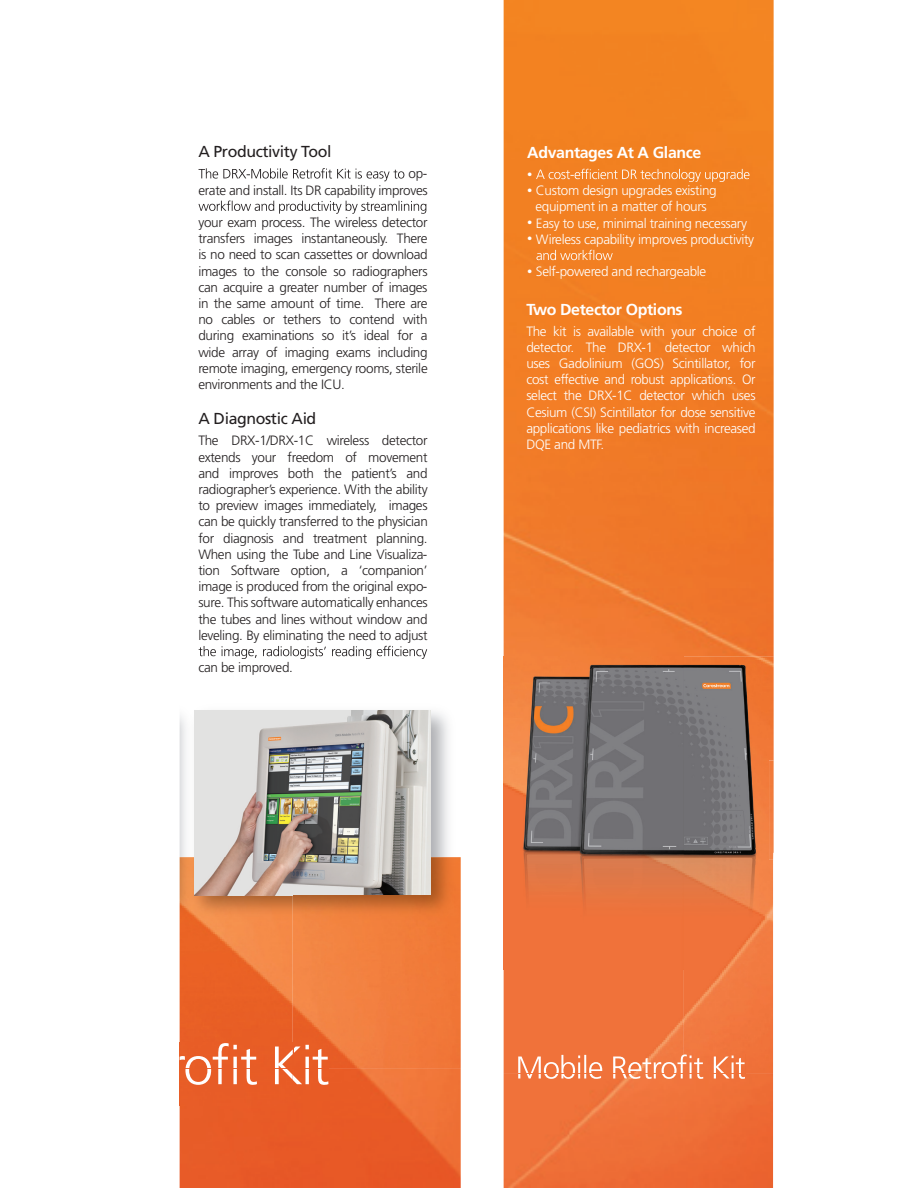
<style>
.page{position:relative;width:918px;height:1188px;background:#fff}
.page>*{position:absolute;margin:0;border:0;box-sizing:border-box;transform-origin:0 0}
.t1{font:700 15.9px "Frutiger LT Std";letter-spacing:-.025em;color:#fff}
.t2{font:15.9px "Frutiger LT Std";letter-spacing:-.025em;color:#231f20}
.t3{font:300 13.5px/16.2px "Frutiger LT Std";letter-spacing:-.025em;color:#231f20;text-align:justify}
.t4{font:300 13.5px/16.2px "Frutiger LT Std";letter-spacing:-.025em;color:#fff;text-align:justify}
.t5{font:300 10.5px "Frutiger LT Std";color:#fff}
.s1{font-size:10.5px}
</style>
<div class="page">
<img style="left:504px;top:0;width:270px;height:1188px">
<svg style="left:536px;top:169px;width:214px;height:13px;background:#f39648"></svg>
<svg style="left:536px;top:250px;width:77px;height:10px"></svg>
<svg style="left:518px;top:1073px;width:227px;height:6px"></svg>
<img style="left:503px;top:656px;width:271px;height:417px">
<img style="left:769px;top:760px;width:5px;height:100px">
<img style="left:518px;top:1054px;width:227px;height:19px">
<img style="left:180px;top:1068px;width:281px;height:120px">
<svg style="left:199px;top:168px;width:205px;height:13px"></svg>
<svg style="left:198px;top:201px;width:228px;height:13px"></svg>
<svg style="left:293px;top:1068px;width:35px;height:17px"></svg>
<img style="left:293px;top:645px;width:155px;height:212px">
<img style="left:293px;top:857px;width:168px;height:211px">
<img style="left:293px;top:1043px;width:35px;height:2px">
<img style="left:293px;top:1045px;width:35px;height:23px">
<img style="left:293px;top:711px;width:138px;height:184px">
<div style="left:180px;top:1068px;width:113px;height:38px;background:#e85c27"></div>
<img style="left:185px;top:1068px;width:108px;height:17px">
<img style="left:179px;top:649px;width:114px;height:419px">
<svg style="left:199px;top:646px;width:228px;height:13px"></svg>
<p class="t2" style="left:198px;top:143px;width:135px">A Productivity Tool</p>
<p class="t3" style="left:198px;top:166px;width:231px;text-align:right">op-<br>erate and install. Its DR capability improves</p>
<p class="t3" style="left:198px;top:214px;width:231px">your exam process. The wireless detector transfers images instantaneously. There is no need to scan cassettes or download images to the console so radiographers can acquire a greater number of images in the same amount of time. There are no cables or tethers to contend with during examinations so it’s ideal for a wide array of imaging exams including remote imaging, emergency rooms, sterile environments and the ICU.</p>
<p class="t2" style="left:198px;top:410px;width:119px">A Diagnostic Aid</p>
<p class="t3" style="left:198px;top:433px;width:231px">The DRX-1/DRX-1C wireless detector extends your freedom of movement and improves both the patient’s and radiographer’s experience. With the ability to preview images immediately, images can be quickly transferred to the physician for diagnosis and treatment planning.<br>When using the Tube and Line Visualiza&shy;tion Software option, a ‘companion’ image is produced from the original expo&shy;sure. This software automatically enhances the tubes and lines without window and leveling. By eliminating the need to adjust</p>
<p class="t3" style="left:198px;top:660px;width:96px">can be improved.</p>
<p class="t1" style="left:527px;top:143px;width:175px">Advantages At A Glance</p>
<p class="t5" style="left:527px;top:168px;width:7px">•</p>
<p class="t4" style="left:527px;top:183px;width:191px;text-align:center"><span class="s1">•</span> Custom design upgrades existing equipment in a matter of hours</p>
<p class="t4" style="left:527px;top:215px;width:221px"><span class="s1">•</span> Easy to use, minimal training necessary</p>
<p class="t4" style="left:527px;top:231px;width:228px"><span class="s1">•</span> Wireless capability improves productivity</p>
<p class="t4" style="left:527px;top:264px;width:180px"><span class="s1">•</span> Self-powered and rechargeable</p>
<p class="t1" style="left:526px;top:300px;width:158px">Two Detector Options</p>
<p class="t4" style="left:526px;top:323px;width:231px">The kit is available with your choice of detector. The DRX-1 detector which uses Gadolinium (GOS) Scintillator, for cost effective and robust applications. Or select the DRX-1C detector which uses Cesium (CSI) Scintillator for dose sensitive applications like pediatrics with increased DQE and MTF.</p>
</div>
